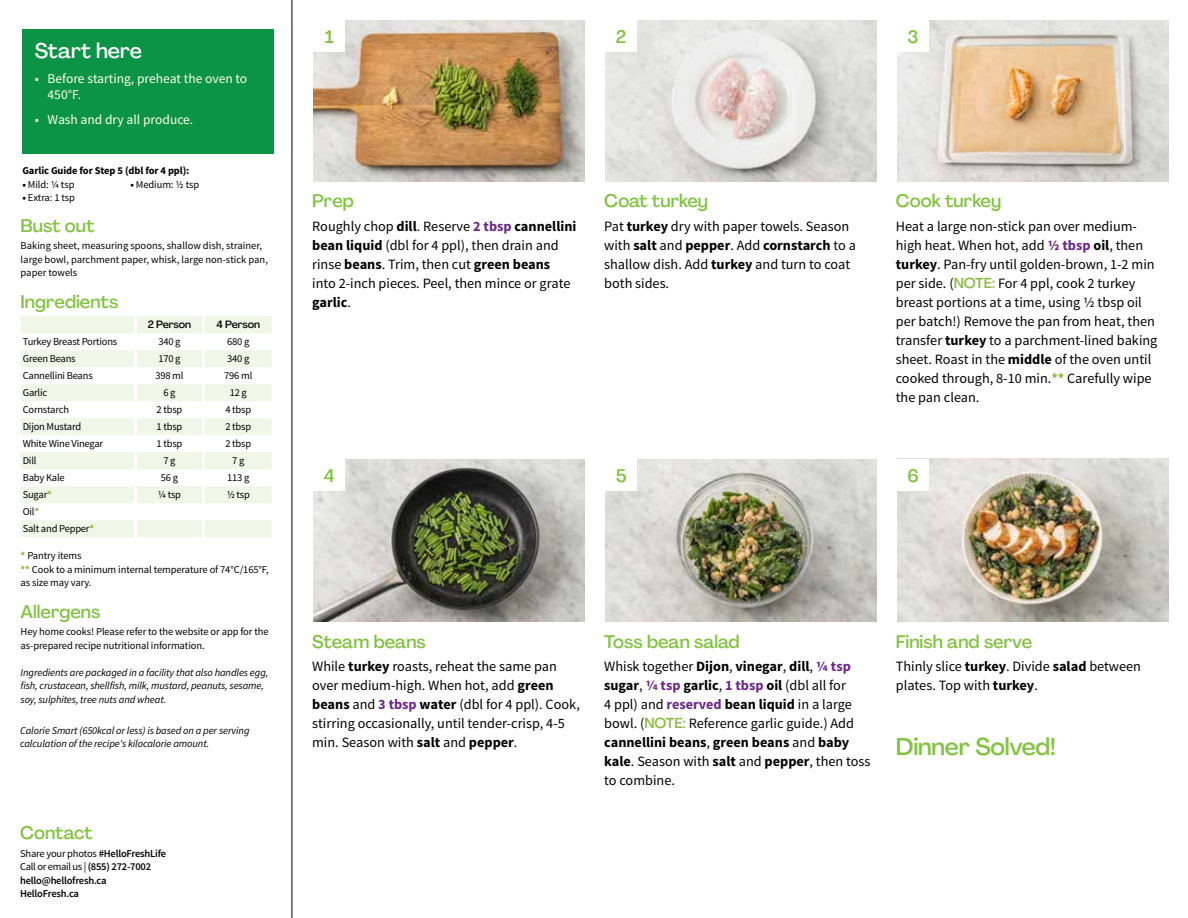
<style>
.page{position:relative;width:1188px;height:918px;background:#fff}
.page>*{position:absolute;margin:0;border:0;box-sizing:border-box;transform-origin:0 0}
.t1{font:500 24px "Agrandir";letter-spacing:-.01em;color:#82c341}
.t2{font:500 21px "Agrandir";color:#fff}
.t3{font:500 18px "Agrandir";color:#82c341}
.t4{font:14.25px/19px "Source Sans Pro";color:#000}
.t5{font:13.5px/16.2px "Source Sans Pro";color:#fffdec}
.t6{font:10.5px/13.5px "Source Sans Pro";letter-spacing:-.01em;color:#000}
.t7{font:italic 10.5px/13.5px "Source Sans Pro";letter-spacing:-.01em;color:#000}
.t8{font:600 10.5px/13.5px "Source Sans Pro";letter-spacing:-.02em;color:#000}
.t9{font:700 10.5px "Source Sans Pro";letter-spacing:-.01em;color:#000}
.t10{font:500 10.5px "Agrandir";letter-spacing:-.01em;color:#000}
.s1{font-weight:700}
.s2{font-weight:700;color:#8cba42}
.s3{font-weight:400}
.s4{font-weight:700;color:#6c2888}
.s5{font-family:"Agrandir";font-weight:500;color:#8cba42}
</style>
<div class="page">
<hr style="left:292px;top:0;width:1px;height:918px;background:#000">
<svg style="left:21px;top:316px;width:251px;height:221px;fill:#eff7e8"></svg>
<hr style="left:134px;top:316px;width:3px;height:17px;background:#fff">
<hr style="left:202px;top:316px;width:3px;height:17px;background:#fff">
<hr style="left:134px;top:333px;width:3px;height:17px;background:#fff">
<hr style="left:202px;top:333px;width:3px;height:17px;background:#fff">
<hr style="left:134px;top:350px;width:3px;height:17px;background:#fff">
<hr style="left:202px;top:350px;width:3px;height:17px;background:#fff">
<hr style="left:134px;top:367px;width:3px;height:17px;background:#fff">
<hr style="left:202px;top:367px;width:3px;height:17px;background:#fff">
<hr style="left:134px;top:384px;width:3px;height:17px;background:#fff">
<hr style="left:202px;top:384px;width:3px;height:17px;background:#fff">
<hr style="left:134px;top:401px;width:3px;height:17px;background:#fff">
<hr style="left:202px;top:401px;width:3px;height:17px;background:#fff">
<hr style="left:134px;top:418px;width:3px;height:17px;background:#fff">
<hr style="left:202px;top:418px;width:3px;height:17px;background:#fff">
<hr style="left:134px;top:435px;width:3px;height:17px;background:#fff">
<hr style="left:202px;top:435px;width:3px;height:17px;background:#fff">
<hr style="left:134px;top:452px;width:3px;height:17px;background:#fff">
<hr style="left:202px;top:452px;width:3px;height:17px;background:#fff">
<hr style="left:134px;top:469px;width:3px;height:17px;background:#fff">
<hr style="left:202px;top:469px;width:3px;height:17px;background:#fff">
<hr style="left:134px;top:486px;width:3px;height:17px;background:#fff">
<hr style="left:202px;top:486px;width:3px;height:17px;background:#fff">
<hr style="left:134px;top:503px;width:3px;height:17px;background:#fff">
<hr style="left:202px;top:503px;width:3px;height:17px;background:#fff">
<hr style="left:134px;top:520px;width:3px;height:17px;background:#fff">
<hr style="left:202px;top:520px;width:3px;height:17px;background:#fff">
<div style="left:22px;top:30px;width:251px;height:124px;background:#0b9446"></div>
<img style="left:313px;top:459px;width:272px;height:162px">
<div style="left:313px;top:459px;width:32px;height:32px;background:#fff"></div>
<img style="left:605px;top:459px;width:272px;height:162px">
<div style="left:605px;top:459px;width:32px;height:32px;background:#fff"></div>
<img style="left:897px;top:459px;width:272px;height:162px">
<div style="left:897px;top:459px;width:32px;height:32px;background:#fff"></div>
<img style="left:313px;top:20px;width:272px;height:161px">
<div style="left:313px;top:20px;width:32px;height:32px;background:#fff"></div>
<img style="left:605px;top:20px;width:272px;height:161px">
<div style="left:605px;top:20px;width:32px;height:32px;background:#fff"></div>
<img style="left:897px;top:20px;width:272px;height:161px">
<div style="left:897px;top:20px;width:32px;height:32px;background:#fff"></div>
<h2 class="t2" style="left:35px;top:38px;width:109px">Start here</h2>
<p class="t5" style="left:48px;top:71px;width:201px;text-indent:-13px">• Before starting, preheat the oven to<br>450°F.</p>
<p class="t5" style="left:35px;top:112px;width:160px">• Wash and dry all produce.</p>
<p class="t9" style="left:22px;top:164px;width:169px">Garlic Guide for Step 5 (dbl for 4 ppl):</p>
<p class="t6" style="left:22px;top:178px;width:54px"><span class="s1">•</span> Mild: 1/4 tsp</p>
<p class="t6" style="left:130px;top:178px;width:70px"><span class="s1">•</span> Medium: 1/2 tsp</p>
<p class="t6" style="left:22px;top:191px;width:54px"><span class="s1">•</span> Extra: 1 tsp</p>
<p class="t3" style="left:21px;top:214px;width:75px">Bust out</p>
<p class="t6" style="left:21px;top:239px;width:249px">Baking sheet, measuring spoons, shallow dish, strainer, large bowl, parchment paper, whisk, large non-stick pan, paper towels</p>
<p class="t3" style="left:21px;top:290px;width:99px">Ingredients</p>
<p class="t10" style="left:148px;top:318px;width:45px">2 Person</p>
<p class="t10" style="left:217px;top:318px;width:45px">4 Person</p>
<p class="t6" style="left:23px;top:335px;width:96px">Turkey Breast Portions</p>
<p class="t6" style="left:158px;top:335px;width:24px">340 g</p>
<p class="t6" style="left:227px;top:335px;width:24px">680 g</p>
<p class="t6" style="left:23px;top:352px;width:54px">Green Beans</p>
<p class="t6" style="left:158px;top:352px;width:24px">170 g</p>
<p class="t6" style="left:227px;top:352px;width:24px">340 g</p>
<p class="t6" style="left:23px;top:369px;width:72px">Cannellini Beans</p>
<p class="t6" style="left:155px;top:369px;width:30px">398 ml</p>
<p class="t6" style="left:224px;top:369px;width:30px">796 ml</p>
<p class="t6" style="left:23px;top:386px;width:26px">Garlic</p>
<p class="t6" style="left:163px;top:386px;width:14px">6 g</p>
<p class="t6" style="left:230px;top:386px;width:19px">12 g</p>
<p class="t6" style="left:23px;top:403px;width:48px">Cornstarch</p>
<p class="t6" style="left:157px;top:403px;width:27px">2 tbsp</p>
<p class="t6" style="left:225px;top:403px;width:27px">4 tbsp</p>
<p class="t6" style="left:23px;top:420px;width:60px">Dijon Mustard</p>
<p class="t6" style="left:157px;top:420px;width:27px">1 tbsp</p>
<p class="t6" style="left:225px;top:420px;width:27px">2 tbsp</p>
<p class="t6" style="left:23px;top:437px;width:82px">White Wine Vinegar</p>
<p class="t6" style="left:157px;top:437px;width:27px">1 tbsp</p>
<p class="t6" style="left:225px;top:437px;width:27px">2 tbsp</p>
<p class="t6" style="left:23px;top:454px;width:15px">Dill</p>
<p class="t6" style="left:163px;top:454px;width:14px">7 g</p>
<p class="t6" style="left:232px;top:454px;width:14px">7 g</p>
<p class="t6" style="left:23px;top:471px;width:43px">Baby Kale</p>
<p class="t6" style="left:161px;top:471px;width:19px">56 g</p>
<p class="t6" style="left:227px;top:471px;width:24px">113 g</p>
<p class="t6" style="left:23px;top:488px;width:31px">Sugar<span class="s2">*</span></p>
<p class="t6" style="left:158px;top:488px;width:25px">1/4 tsp</p>
<p class="t6" style="left:227px;top:488px;width:25px">1/2 tsp</p>
<p class="t6" style="left:23px;top:503px;width:73px;line-height:17px">Oil<span class="s2">*<br></span>Salt and Pepper<span class="s2">*</span></p>
<p class="t6" style="left:21px;top:549px;width:250px"><span class="s2">*</span> Pantry items<br><span class="s2">**</span> Cook to a minimum internal temperature of 74°C/165°F, as size may vary.</p>
<p class="t3" style="left:21px;top:600px;width:81px">Allergens</p>
<p class="t6" style="left:21px;top:625px;width:250px">Hey home cooks! Please refer to the website or app for the as-prepared recipe nutritional information.</p>
<p class="t7" style="left:21px;top:665px;width:249px">Ingredients are packaged in a facility that also handles egg, fish, crustacean, shellfish, milk, mustard, peanuts, sesame, soy, sulphites, tree nuts and wheat.</p>
<p class="t7" style="left:20px;top:723px;width:231px">Calorie Smart (650kcal or less) is based on a per serving calculation of the recipe's kilocalorie amount.</p>
<p class="t3" style="left:20px;top:822px;width:74px">Contact</p>
<p class="t8" style="left:20px;top:847px;width:147px"><span class="s3">Share your photos</span> #HelloFreshLife<br><span class="s3">Call or email us |</span> (855) 272-7002 hello@hellofresh.ca<br>HelloFresh.ca</p>
<p class="t3" style="left:325px;top:26px;width:11px">1</p>
<p class="t3" style="left:616px;top:25px;width:12px">2</p>
<p class="t3" style="left:908px;top:25px;width:13px">3</p>
<p class="t3" style="left:312px;top:190px;width:43px">Prep</p>
<p class="t4" style="left:312px;top:217px;width:266px">Roughly chop <span class="s1">dill</span>. Reserve <span class="s4">2 tbsp</span> <span class="s1">cannellini bean liquid</span> (dbl for 4 ppl), then drain and rinse <span class="s1">beans</span>. Trim, then cut <span class="s1">green beans </span>into 2-inch pieces. Peel, then mince or grate <span class="s1">garlic</span>.</p>
<p class="t3" style="left:604px;top:190px;width:105px">Coat turkey</p>
<p class="t4" style="left:604px;top:217px;width:253px">Pat <span class="s1">turkey</span> dry with paper towels. Season with <span class="s1">salt</span> and <span class="s1">pepper</span>. Add <span class="s1">cornstarch</span> to a shallow dish. Add <span class="s1">turkey</span> and turn to coat both sides.</p>
<p class="t3" style="left:896px;top:190px;width:107px">Cook turkey</p>
<p class="t4" style="left:896px;top:217px;width:263px">Heat a large non-stick pan over medium&shy;high heat. When hot, add <span class="s4">1/2 tbsp</span> <span class="s1">oil</span>, then <span class="s1">turkey</span>. Pan-fry until golden-brown, 1-2 min per side. (<span class="s5">NOTE:</span> For 4 ppl, cook 2 turkey breast portions at a time, using 1/2 tbsp oil per batch!) Remove the pan from heat, then transfer <span class="s1">turkey</span> to a parchment-lined baking sheet. Roast in the <span class="s1">middle</span> of the oven until cooked through, 8-10 min.<span class="s2">**</span> Carefully wipe the pan clean.</p>
<p class="t3" style="left:324px;top:465px;width:12px">4</p>
<p class="t3" style="left:616px;top:465px;width:12px">5</p>
<p class="t3" style="left:907px;top:464px;width:13px">6</p>
<p class="t3" style="left:312px;top:630px;width:115px">Steam beans</p>
<p class="t4" style="left:312px;top:657px;width:269px">While <span class="s1">turkey</span> roasts, reheat the same pan over medium-high. When hot, add <span class="s1">green beans</span> and <span class="s4">3 tbsp</span> <span class="s1">water</span> (dbl for 4 ppl). Cook, stirring occasionally, until tender-crisp, 4-5 min. Season with <span class="s1">salt</span> and <span class="s1">pepper</span>.</p>
<p class="t3" style="left:604px;top:630px;width:137px">Toss bean salad</p>
<p class="t4" style="left:604px;top:657px;width:268px">Whisk together <span class="s1">Dijon</span>, <span class="s1">vinegar</span>, <span class="s1">dill</span>, <span class="s4">1/4 tsp </span><span class="s1">sugar</span>, <span class="s4">1/4 tsp</span> <span class="s1">garlic</span>, <span class="s4">1 tbsp</span> <span class="s1">oil</span> (dbl all for<br>4 ppl) and <span class="s4">reserved</span> <span class="s1">bean liquid</span> in a large bowl. (<span class="s5">NOTE:</span> Reference garlic guide.) Add <span class="s1">cannellini beans</span>, <span class="s1">green beans</span> and <span class="s1">baby kale</span>. Season with <span class="s1">salt</span> and <span class="s1">pepper</span>, then toss to combine.</p>
<p class="t3" style="left:896px;top:630px;width:138px">Finish and serve</p>
<p class="t4" style="left:896px;top:657px;width:247px">Thinly slice <span class="s1">turkey</span>. Divide <span class="s1">salad</span> between plates. Top with <span class="s1">turkey</span>.</p>
<h1 class="t1" style="left:896px;top:732px;width:162px">Dinner Solved!</h1>
</div>
